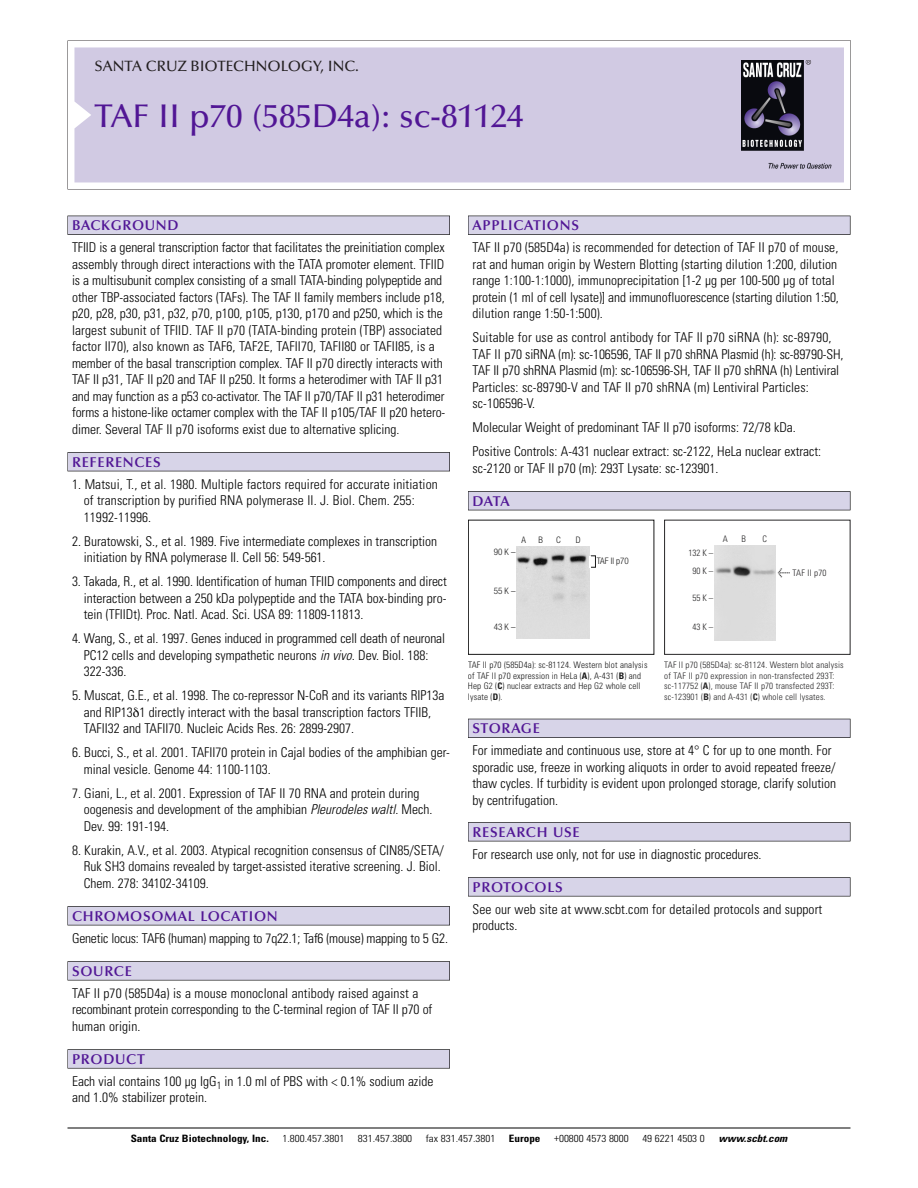
<style>
.page{position:relative;width:918px;height:1188px;background:#fff}
.page>*{position:absolute;margin:0;border:0;box-sizing:border-box;transform-origin:0 0}
.t1{font:500 33px "Optima";color:#511695}
.t2{font:500 15px "Optima";color:#231f20}
.t3{font:600 14.25px "Optima";letter-spacing:.05em;color:#511695}
.t4{font:300 condensed 13.5px/16.5px "Univers";color:#000}
.t5{font:300 condensed 10.2px "Univers";color:#000;scale:1.1 1}
.t6{font:700 condensed 10.2px "Univers";color:#000;scale:1.1 1}
.t7{font:italic 700 condensed 10.2px "Univers";color:#000;scale:1.1 1}
.t8{font:300 condensed 9px/10.5px "Univers";letter-spacing:.015em;color:#272627}
.t9{font:300 condensed 9px/10.5px "Univers";letter-spacing:.015em;color:#191919}
.t10{font:300 condensed 9px "Helvetica Neue";color:#191919}
.s1{font-style:italic}
.s2{font-family:"Meta Plus";font-weight:400;font-stretch:normal;font-size:10.5px}
.s3{font-weight:700}
</style>
<div class="page">
<svg style="left:68px;top:40px;width:783px;height:149px"></svg>
<div style="left:74px;top:47px;width:770px;height:135px;background:#d1cae3"></div>
<img style="left:741px;top:60px;width:90px;height:108px">
<div style="left:68px;top:216px;width:382px;height:19px;background:#535256"></div>
<div style="left:68px;top:216px;width:381px;height:18px;background:#d7d4e8"></div>
<div style="left:68px;top:452px;width:382px;height:19px;background:#515155"></div>
<div style="left:68px;top:453px;width:381px;height:18px;background:#d7d4e8"></div>
<div style="left:68px;top:906px;width:382px;height:19px;background:#545357"></div>
<div style="left:68px;top:907px;width:381px;height:18px;background:#d7d4e8"></div>
<div style="left:68px;top:961px;width:382px;height:19px;background:#575659"></div>
<div style="left:68px;top:962px;width:381px;height:18px;background:#d7d4e8"></div>
<svg style="left:68px;top:1049px;width:382px;height:20px"></svg>
<div style="left:68px;top:1050px;width:381px;height:18px;background:#d7d4e8"></div>
<div style="left:468px;top:216px;width:382px;height:19px;background:#535256"></div>
<div style="left:468px;top:216px;width:382px;height:18px;background:#d7d4e8"></div>
<div style="left:468px;top:491px;width:382px;height:19px;background:#515155"></div>
<div style="left:468px;top:492px;width:382px;height:18px;background:#d7d4e8"></div>
<div style="left:468px;top:719px;width:382px;height:19px;background:#515057"></div>
<div style="left:468px;top:719px;width:382px;height:18px;background:#d7d4e8"></div>
<div style="left:468px;top:822px;width:382px;height:19px;background:#545357"></div>
<div style="left:468px;top:823px;width:382px;height:18px;background:#d7d4e8"></div>
<div style="left:468px;top:877px;width:382px;height:19px;background:#575659"></div>
<div style="left:468px;top:878px;width:382px;height:18px;background:#d7d4e8"></div>
<hr style="left:68px;top:1128px;width:782px;height:1px;background:#000">
<div style="left:664px;top:520px;width:186px;height:135px;border:1px solid #272627"></div>
<img style="left:714px;top:545px;width:62px;height:95px">
<div style="left:468px;top:520px;width:186px;height:135px;border:1px solid #191919"></div>
<img style="left:517px;top:546px;width:72px;height:93px">
<div style="left:591px;top:556px;width:5px;height:11px;border:1px solid #191919"></div>
<p class="t2" style="left:94px;top:60px;width:266px">SANTA CRUZ BIOTECHNOLOGY, INC.</p>
<p class="t1" style="left:94px;top:102px;width:431px">TAF II p70 (585D4a): sc-81124</p>
<p class="t3" style="left:72px;top:219px;width:108px">BACKGROUND</p>
<p class="t4" style="left:72px;top:240px;width:375px">TFIID is a general transcription factor that facilitates the preinitiation complex assembly through direct interactions with the TATA promoter element. TFIID is a multisubunit complex consisting of a small TATA-binding polypeptide and other TBP-associated factors (TAFs). The TAF II family members include p18, p20, p28, p30, p31, p32, p70, p100, p105, p130, p170 and p250, which is the largest subunit of TFIID. TAF II p70 (TATA-binding protein (TBP) associated factor II70), also known as TAF6, TAF2E, TAFII70, TAFII80 or TAFII85, is a member of the basal transcription complex. TAF II p70 directly interacts with TAF II p31, TAF II p20 and TAF II p250. It forms a heterodimer with TAF II p31 and may function as a p53 co-activator. The TAF II p70/TAF II p31 heterodimer forms a histone-like octamer complex with the TAF II p105/TAF II p20 hetero&shy;dimer. Several TAF II p70 isoforms exist due to alternative splicing.</p>
<p class="t3" style="left:72px;top:456px;width:90px">REFERENCES</p>
<p class="t4" style="left:84px;top:477px;width:356px;text-indent:-12px">1. Matsui, T., et al. 1980. Multiple factors required for accurate initiation of transcription by purified RNA polymerase II. J. Biol. Chem. 255:<br>11992-11996.</p>
<p class="t4" style="left:84px;top:534px;width:355px;text-indent:-12px">2. Buratowski, S., et al. 1989. Five intermediate complexes in transcription initiation by RNA polymerase II. Cell 56: 549-561.</p>
<p class="t4" style="left:84px;top:574px;width:365px;text-align:justify;text-indent:-12px">3. Takada, R., et al. 1990. Identification of human TFIID components and direct interaction between a 250 kDa polypeptide and the TATA box-binding pro&shy;tein (TFIIDt). Proc. Natl. Acad. Sci. USA 89: 11809-11813.</p>
<p class="t4" style="left:84px;top:631px;width:363px;text-indent:-12px">4. Wang, S., et al. 1997. Genes induced in programmed cell death of neuronal<br>PC12 cells and developing sympathetic neurons <span class="s1">in vivo.</span>Dev. Biol. 188:<br>322-336.</p>
<p class="t4" style="left:84px;top:688px;width:362px;text-indent:-12px">5. Muscat, G.E., et al. 1998. The co-repressor N-CoR and its variants RIP13a and RIP13 1 directly interact with the basal transcription factors TFIIB,<br>TAFII32 and TAFII70. Nucleic Acids Res. 26: 2899-2907.</p>
<p class="t4" style="left:84px;top:745px;width:368px;text-indent:-12px">6. Bucci, S., et al. 2001. TAFII70 protein in Cajal bodies of the amphibian ger&shy;minal vesicle. Genome 44: 1100-1103.</p>
<p class="t4" style="left:84px;top:786px;width:350px;text-indent:-12px">7. Giani, L., et al. 2001. Expression of TAF II 70 RNA and protein during oogenesis and development of the amphibian <span class="s1">Pleurodeles waltl</span>. Mech.<br>Dev. 99: 191-194.</p>
<p class="t4" style="left:84px;top:843px;width:362px;text-indent:-12px">8. Kurakin, A.V., et al. 2003. Atypical recognition consensus of CIN85/SETA/<br>Ruk SH3 domains revealed by target-assisted iterative screening. J. Biol.<br>Chem. 278: 34102-34109.</p>
<p class="t3" style="left:72px;top:910px;width:207px">CHROMOSOMAL LOCATION</p>
<p class="t4" style="left:72px;top:931px;width:377px">Genetic locus: TAF6 (human) mapping to 7q22.1; Taf6 (mouse) mapping to 5 G2.</p>
<p class="t3" style="left:72px;top:965px;width:61px">SOURCE</p>
<p class="t4" style="left:72px;top:986px;width:362px">TAF II p70 (585D4a) is a mouse monoclonal antibody raised against a recombinant protein corresponding to the C-terminal region of TAF II p70 of human origin.</p>
<p class="t3" style="left:72px;top:1053px;width:74px">PRODUCT</p>
<p class="t4" style="left:72px;top:1074px;width:363px">Each vial contains 100 µg IgG<sub>1</sub> in 1.0 ml of PBS with &lt; 0.1% sodium azide and 1.0% stabilizer protein.</p>
<p class="t3" style="left:473px;top:219px;width:108px">APPLICATIONS</p>
<p class="t4" style="left:473px;top:240px;width:368px">TAF II p70 (585D4a) is recommended for detection of TAF II p70 of mouse, rat and human origin by Western Blotting (starting dilution 1:200, dilution range 1:100-1:1000), immunoprecipitation [1-2 µg per 100-500 µg of total protein (1 ml of cell lysate)] and immunofluorescence (starting dilution 1:50, dilution range 1:50-1:500).</p>
<p class="t4" style="left:473px;top:330px;width:373px">Suitable for use as control antibody for TAF II p70 siRNA (h): sc-89790, TAF II p70 siRNA (m): sc-106596, TAF II p70 shRNA Plasmid (h): sc-89790-SH, TAF II p70 shRNA Plasmid (m): sc-106596-SH, TAF II p70 shRNA (h) Lentiviral Particles: sc-89790-V and TAF II p70 shRNA (m) Lentiviral Particles: sc-106596-V.</p>
<p class="t4" style="left:473px;top:420px;width:325px">Molecular Weight of predominant TAF II p70 isoforms: 72/78 kDa.</p>
<p class="t4" style="left:473px;top:444px;width:350px">Positive Controls: A-431 nuclear extract: sc-2122, HeLa nuclear extract: sc-2120 or TAF II p70 (m): 293T Lysate: sc-123901.</p>
<p class="t3" style="left:473px;top:495px;width:39px">DATA</p>
<p class="t10" style="left:521px;top:537px;width:6px">A</p>
<p class="t10" style="left:538px;top:537px;width:6px">B</p>
<p class="t10" style="left:556px;top:537px;width:6px">C</p>
<p class="t10" style="left:576px;top:537px;width:6px">D</p>
<p class="t8" style="left:723px;top:534px;width:7px">A</p>
<p class="t8" style="left:741px;top:534px;width:6px">B</p>
<p class="t8" style="left:763px;top:534px;width:6px">C</p>
<p class="t10" style="left:494px;top:549px;width:23px">90K–</p>
<p class="t10" style="left:494px;top:588px;width:23px">55K–</p>
<p class="t10" style="left:494px;top:623px;width:23px">43K–</p>
<p class="t10" style="left:597px;top:558px;width:34px">TAF II p70</p>
<p class="t8" style="left:688px;top:544px;width:26px;line-height:18px;text-align:center">132 K –<br>90K–</p>
<p class="t8" style="left:692px;top:593px;width:22px">55K–</p>
<p class="t8" style="left:692px;top:622px;width:22px">43K–</p>
<p class="t8" style="left:778px;top:569px;width:50px"><span class="s2">&lt;</span> TAF II p70</p>
<p class="t9" style="left:468px;top:661px;width:181px">TAF II p70 (585D4a): sc-81124. Western blot analysis of TAF II p70 expression in HeLa (<span class="s3">A</span>), A-431 (<span class="s3">B</span>) and Hep G2 (<span class="s3">C</span>) nuclear extracts and Hep G2 whole cell lysate (<span class="s3">D</span>).</p>
<p class="t8" style="left:664px;top:661px;width:181px">TAF II p70 (585D4a): sc-81124. Western blot analysis of TAF II p70 expression in non-transfected 293T: sc-117752 (<span class="s3">A</span>), mouse TAF II p70 transfected 293T: sc-123901 (<span class="s3">B</span>) and A-431 (<span class="s3">C</span>) whole cell lysates.</p>
<p class="t3" style="left:473px;top:722px;width:69px">STORAGE</p>
<p class="t4" style="left:473px;top:744px;width:365px">For immediate and continuous use, store at 4° C for up to one month. For sporadic use, freeze in working aliquots in order to avoid repeated freeze/ thaw cycles. If turbidity is evident upon prolonged storage, clarify solution by centrifugation.</p>
<p class="t3" style="left:473px;top:826px;width:109px">RESEARCH USE</p>
<p class="t4" style="left:473px;top:847px;width:291px">For research use only, not for use in diagnostic procedures.</p>
<p class="t3" style="left:473px;top:881px;width:92px">PROTOCOLS</p>
<p class="t4" style="left:473px;top:902px;width:351px">See our web site at www.scbt.com for detailed protocols and support products.</p>
<p class="t6" style="left:131px;top:1135px;width:127px">Santa Cruz Biotechnology, Inc.</p>
<p class="t5" style="left:282px;top:1135px;width:58px">1.800.457.3801</p>
<p class="t5" style="left:358px;top:1135px;width:51px">831.457.3800</p>
<p class="t5" style="left:426px;top:1135px;width:65px">fax 831.457.3801</p>
<p class="t6" style="left:509px;top:1135px;width:30px">Europe</p>
<p class="t5" style="left:554px;top:1135px;width:69px">+00800 4573 8000</p>
<p class="t5" style="left:642px;top:1135px;width:58px">49 6221 4503 0</p>
<p class="t7" style="left:719px;top:1135px;width:66px">www.scbt.com</p>
</div>
